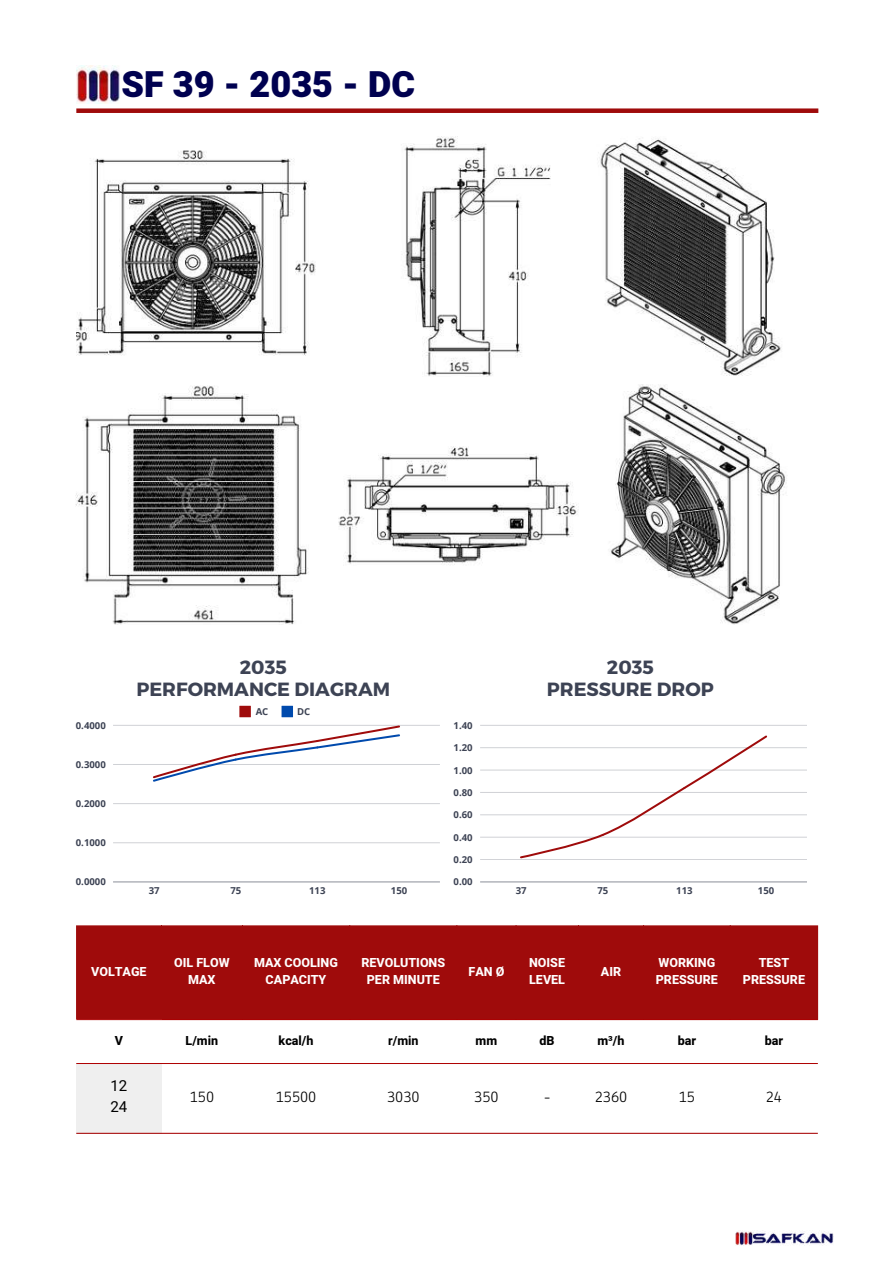
<style>
.page{position:relative;width:894px;height:1264px;background:#fff}
.page>*{position:absolute;margin:0;border:0;box-sizing:border-box;transform-origin:0 0}
.t1{font:900 35.85px "Heebo";color:#000150}
.t2{font:700 19.05px "Montserrat";color:#3d4354}
.t3{font:16.2px "Lekton";color:#000}
.t4{font:15px/20.9px "Heebo";color:#000}
.t5{font:800 12.45px/16.6px "Heebo";color:#fff;text-align:center}
.t6{font:800 12.45px "Heebo";color:#000}
.t7{font:700 12.45px "Heebo";color:#000}
.t8{font:700 9.6px "Open Sans";color:#3d4354}
</style>
<div class="page">
<img style="left:76px;top:386px;width:233px;height:238px">
<img style="left:338px;top:385px;width:449px;height:239px">
<img style="left:76px;top:150px;width:239px;height:206px">
<img style="left:404px;top:137px;width:378px;height:239px">
<img style="left:77px;top:66px;width:43px;height:38px">
<div style="left:76px;top:108px;width:742px;height:5px;background:#9f0b0b"></div>
<div style="left:76px;top:925px;width:741px;height:94px;background:#9f0b0b"></div>
<div style="left:76px;top:1063px;width:86px;height:70px;background:#efefef"></div>
<hr style="left:76px;top:1019px;width:741px;height:1px;background:#af0001">
<hr style="left:76px;top:1063px;width:741px;height:1px;background:#af0001">
<hr style="left:76px;top:1132px;width:741px;height:1px;background:#af0001">
<img style="left:735px;top:1231px;width:97px;height:14px">
<svg style="left:239px;top:705px;width:12px;height:12px"></svg>
<svg style="left:281px;top:705px;width:12px;height:12px"></svg>
<hr style="left:113px;top:842px;width:327px;height:1px;background:#3d4354">
<hr style="left:113px;top:803px;width:327px;height:1px;background:#3d4354">
<hr style="left:113px;top:764px;width:327px;height:1px;background:#3d4354">
<hr style="left:113px;top:725px;width:327px;height:1px;background:#3d4354">
<hr style="left:113px;top:881px;width:327px;height:1px;background:#3d4354">
<svg style="left:152px;top:725px;width:249px;height:57px"></svg>
<hr style="left:480px;top:859px;width:326px;height:1px;background:#3d4354">
<hr style="left:480px;top:837px;width:326px;height:1px;background:#3d4354">
<hr style="left:480px;top:814px;width:326px;height:1px;background:#3d4354">
<hr style="left:480px;top:792px;width:326px;height:1px;background:#3d4354">
<hr style="left:480px;top:769px;width:326px;height:1px;background:#3d4354">
<hr style="left:480px;top:747px;width:326px;height:1px;background:#3d4354">
<hr style="left:480px;top:725px;width:326px;height:1px;background:#3d4354">
<hr style="left:480px;top:881px;width:326px;height:1px;background:#3d4354">
<svg style="left:519px;top:735px;width:249px;height:124px"></svg>
<h1 class="t1" style="left:121px;top:60px;width:295px">SF 39 - 2035 - DC</h1>
<h2 class="t2" style="left:240px;top:654px;width:48px">2035</h2>
<h2 class="t2" style="left:606px;top:654px;width:48px">2035</h2>
<h2 class="t2" style="left:136px;top:677px;width:255px">PERFORMANCE DIAGRAM</h2>
<h2 class="t2" style="left:546px;top:677px;width:168px">PRESSURE DROP</h2>
<p class="t8" style="left:255px;top:704px;width:14px">AC</p>
<p class="t8" style="left:297px;top:704px;width:15px">DC</p>
<p class="t8" style="left:76px;top:718px;width:31px">0.4000</p>
<p class="t8" style="left:453px;top:718px;width:21px">1.40</p>
<p class="t8" style="left:453px;top:741px;width:21px">1.20</p>
<p class="t8" style="left:76px;top:757px;width:31px">0.3000</p>
<p class="t8" style="left:453px;top:763px;width:21px">1.00</p>
<p class="t8" style="left:453px;top:785px;width:21px">0.80</p>
<p class="t8" style="left:76px;top:796px;width:31px">0.2000</p>
<p class="t8" style="left:453px;top:808px;width:21px">0.60</p>
<p class="t8" style="left:76px;top:836px;width:31px">0.1000</p>
<p class="t8" style="left:453px;top:830px;width:21px">0.40</p>
<p class="t8" style="left:453px;top:852px;width:21px">0.20</p>
<p class="t8" style="left:76px;top:875px;width:31px">0.0000</p>
<p class="t8" style="left:149px;top:884px;width:12px">37</p>
<p class="t8" style="left:230px;top:884px;width:12px">75</p>
<p class="t8" style="left:309px;top:884px;width:18px">113</p>
<p class="t8" style="left:391px;top:884px;width:18px">150</p>
<p class="t8" style="left:453px;top:875px;width:21px">0.00</p>
<p class="t8" style="left:515px;top:884px;width:12px">37</p>
<p class="t8" style="left:597px;top:884px;width:12px">75</p>
<p class="t8" style="left:676px;top:884px;width:18px">113</p>
<p class="t8" style="left:757px;top:884px;width:18px">150</p>
<p class="t5" style="left:91px;top:963px;width:57px">VOLTAGE</p>
<p class="t5" style="left:174px;top:954px;width:57px">OIL FLOW<br>MAX</p>
<p class="t5" style="left:254px;top:954px;width:85px">MAX COOLING<br>CAPACITY</p>
<p class="t5" style="left:361px;top:954px;width:85px">REVOLUTIONS<br>PER MINUTE</p>
<p class="t5" style="left:468px;top:963px;width:37px">FAN Ø</p>
<p class="t5" style="left:529px;top:954px;width:37px;text-align:left">NOISE<br>LEVEL</p>
<p class="t5" style="left:600px;top:963px;width:22px">AIR</p>
<p class="t5" style="left:655px;top:954px;width:64px;text-align:left">WORKING<br>PRESSURE</p>
<p class="t5" style="left:742px;top:954px;width:64px">TEST<br>PRESSURE</p>
<p class="t6" style="left:115px;top:1031px;width:10px">V</p>
<p class="t6" style="left:185px;top:1031px;width:34px">L/min</p>
<p class="t6" style="left:278px;top:1031px;width:36px">kcal/h</p>
<p class="t7" style="left:388px;top:1031px;width:32px">r/min</p>
<p class="t6" style="left:475px;top:1031px;width:23px">mm</p>
<p class="t6" style="left:539px;top:1031px;width:17px">dB</p>
<p class="t6" style="left:597px;top:1031px;width:29px">m³/h</p>
<p class="t6" style="left:677px;top:1031px;width:20px">bar</p>
<p class="t6" style="left:764px;top:1031px;width:20px">bar</p>
<p class="t4" style="left:110px;top:1075px;width:18px">12<br>24</p>
<h3 class="t3" style="left:190px;top:1090px;width:26px">150</h3>
<h3 class="t3" style="left:276px;top:1090px;width:42px">15500</h3>
<h3 class="t3" style="left:387px;top:1090px;width:34px">3030</h3>
<h3 class="t3" style="left:474px;top:1090px;width:26px">350</h3>
<h3 class="t3" style="left:543px;top:1090px;width:10px">-</h3>
<h3 class="t3" style="left:594px;top:1090px;width:34px">2360</h3>
<h3 class="t3" style="left:678px;top:1090px;width:18px">15</h3>
<h3 class="t3" style="left:765px;top:1090px;width:18px">24</h3>
</div>
